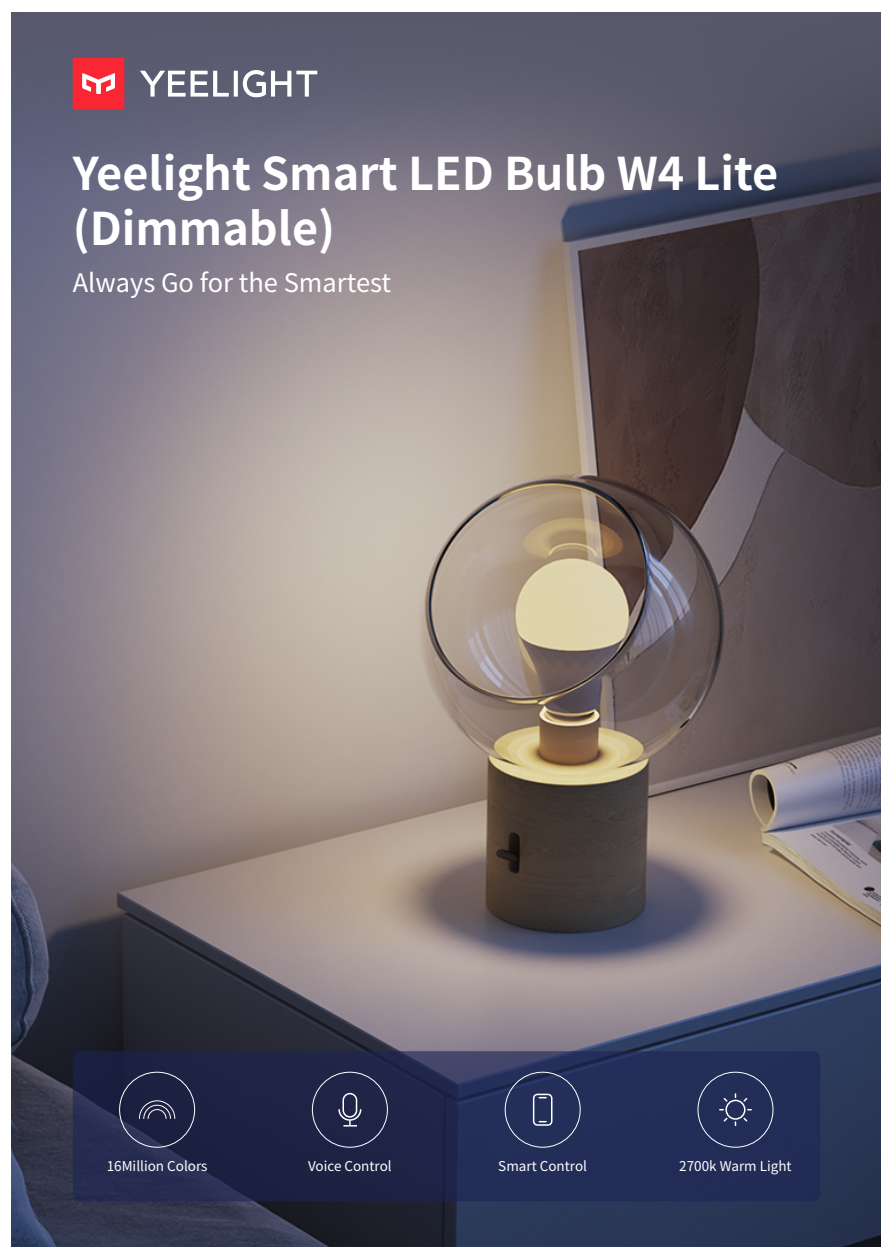
<style>
.page{position:relative;width:893px;height:1259px;background:#fff}
.page>*{position:absolute;margin:0;border:0;box-sizing:border-box;transform-origin:0 0}
.t1{font:700 45px/54px "Source Han Sans CN";color:#fff}
.t2{font:25.5px "Source Han Sans CN";color:#fff}
.t3{font:13.5px "Source Han Sans CN";color:#fff}
</style>
<div class="page">
<img style="left:12px;top:13px;width:868px;height:1233px">
<svg style="left:73px;top:1051px;width:747px;height:150px;background:#232b51"></svg>
<div style="left:119px;top:1071px;width:76px;height:76px;border:1px solid #fff;border-radius:50%"></div>
<div style="left:312px;top:1071px;width:76px;height:76px;border:1px solid #fff;border-radius:50%"></div>
<div style="left:505px;top:1071px;width:76px;height:76px;border:1px solid #fff;border-radius:50%"></div>
<div style="left:698px;top:1071px;width:75px;height:76px;border:1px solid #fff;border-radius:50%"></div>
<svg style="left:140px;top:70px;width:177px;height:27px"></svg>
<svg style="left:73px;top:58px;width:51px;height:51px;background:#f9414d"></svg>
<svg style="left:139px;top:1100px;width:37px;height:19px"></svg>
<div style="left:533px;top:1093px;width:19px;height:32px;border:2px solid #fff;border-radius:4px"></div>
<div style="left:725px;top:1099px;width:20px;height:20px;border:2px solid #fff;border-radius:50%"></div>
<svg style="left:722px;top:1096px;width:7px;height:7px"></svg>
<svg style="left:722px;top:1116px;width:7px;height:7px"></svg>
<svg style="left:742px;top:1116px;width:7px;height:7px"></svg>
<svg style="left:742px;top:1096px;width:7px;height:7px"></svg>
<div style="left:342px;top:1093px;width:15px;height:24px;border:2px solid #fff;border-radius:7px"></div>
<svg style="left:338px;top:1107px;width:24px;height:19px"></svg>
<h1 class="t1" style="left:73px;top:146px;width:707px">Yeelight Smart LED Bulb W4 Lite (Dimmable)</h1>
<h2 class="t2" style="left:73px;top:268px;width:320px">Always Go for the Smartest</h2>
<p class="t3" style="left:107px;top:1158px;width:102px">16Million Colors</p>
<p class="t3" style="left:308px;top:1158px;width:85px">Voice Control</p>
<p class="t3" style="left:498px;top:1158px;width:90px">Smart Control</p>
<p class="t3" style="left:679px;top:1158px;width:114px">2700k Warm Light</p>
</div>
